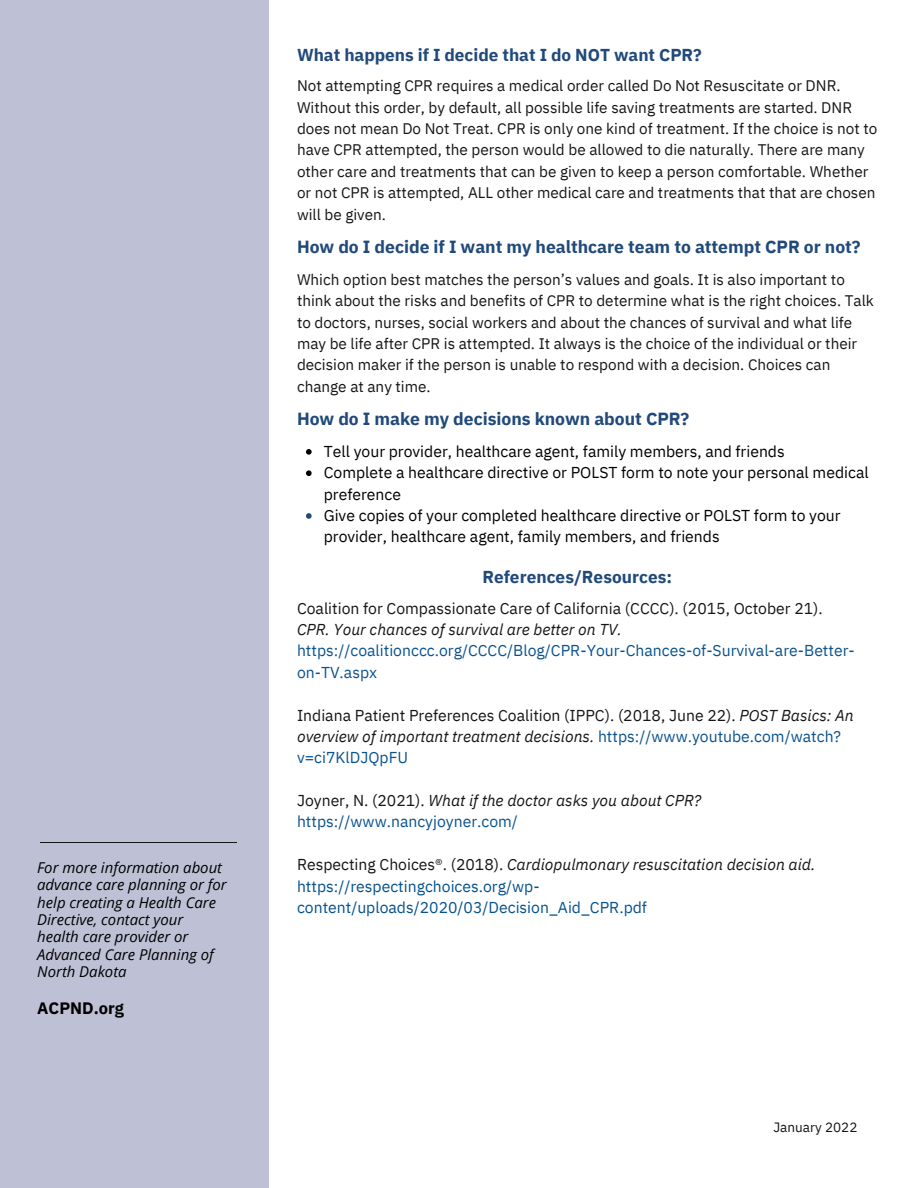
<style>
.page{position:relative;width:918px;height:1188px;background:#fff}
.page>*{position:absolute;margin:0;border:0;box-sizing:border-box;transform-origin:0 0}
.t1{font:700 17.55px "IBM Plex Sans";color:#214a7a}
.t2{font:700 17.25px "IBM Plex Sans";color:#214a7a}
.t3{font:700 16.5px "IBM Plex Sans";color:#000}
.t4{font:15.75px/21.3px "IBM Plex Sans";color:#000}
.t5{font:15.75px/21.3px "IBM Plex Sans";color:#0b538e}
.t6{font:15.75px/21.3px "IBM Plex Sans";color:#171615}
.t7{font:15.75px/21.5px "IBM Plex Sans";color:#05528d}
.t8{font:italic 15.75px/21.3px "IBM Plex Sans";color:#171615}
.t9{font:15.3px/21.3px "IBM Plex Sans";color:#171615}
.t10{font:italic 15px/17.4px "Open Sans";color:#000}
.t11{font:13.5px "IBM Plex Sans";color:#171615}
.s1{color:#171615}
.s2{font-style:italic;color:#171615}
.s3{font-style:italic}
.s4{color:#0b538e}
.s5{font-style:normal}
.s6{font-style:normal;color:#0b538e}
</style>
<div class="page">
<div style="left:0;top:0;width:269px;height:1188px;background:#bec1d6"></div>
<hr style="left:41px;top:842px;width:196px;height:1px;background:#171615">
<svg style="left:306px;top:449px;width:6px;height:6px"></svg>
<svg style="left:306px;top:470px;width:6px;height:6px"></svg>
<svg style="left:306px;top:513px;width:6px;height:6px"></svg>
<p class="t10" style="left:37px;top:859px;width:191px">For more information about advance care planning or for help creating a Health Care<br>Directive, contact your health care provider or<br>Advanced Care Planning of<br>North Dakota</p>
<p class="t3" style="left:37px;top:995px;width:88px">ACPND.org</p>
<p class="t2" style="left:297px;top:43px;width:406px">What happens if I decide that I do NOT want CPR?</p>
<p class="t9" style="left:297px;top:75px;width:582px">Not attempting CPR requires a medical order called Do Not Resuscitate or DNR.<br>Without this order, by default, all possible life saving treatments are started. DNR does not mean Do Not Treat. CPR is only one kind of treatment. If the choice is not to have CPR attempted, the person would be allowed to die naturally. There are many other care and treatments that can be given to keep a person comfortable. Whether or not CPR is attempted, ALL other medical care and treatments that that are chosen will be given.</p>
<p class="t1" style="left:297px;top:235px;width:565px">How do I decide if I want my healthcare team to attempt CPR or not?</p>
<p class="t9" style="left:297px;top:268px;width:578px">Which option best matches the person’s values and goals. It is also important to think about the risks and benefits of CPR to determine what is the right choices. Talk to doctors, nurses, social workers and about the chances of survival and what life may be life after CPR is attempted. It always is the choice of the individual or their decision maker if the person is unable to respond with a decision. Choices can change at any time.</p>
<p class="t1" style="left:297px;top:407px;width:394px">How do I make my decisions known about CPR?</p>
<p class="t4" style="left:324px;top:440px;width:463px">Tell your provider, healthcare agent, family members, and friends</p>
<p class="t4" style="left:324px;top:462px;width:546px">Complete a healthcare directive or POLST form to note your personal medical preference</p>
<p class="t4" style="left:324px;top:504px;width:518px">Give copies of your completed healthcare directive or POLST form to your provider, healthcare agent, family members, and friends</p>
<p class="t2" style="left:482px;top:566px;width:191px">References/Resources:</p>
<p class="t5" style="left:297px;top:597px;width:559px"><span class="s1">Coalition for Compassionate Care of California (CCCC). (2015, October 21).<br></span><span class="s2">CPR. Your chances of survival are better on TV. </span>https://coalitionccc.org/CCCC/Blog/CPR-Your-Chances-of-Survival-are-Better&shy;on-TV.aspx</p>
<p class="t6" style="left:297px;top:704px;width:558px">Indiana Patient Preferences Coalition (IPPC). (2018, June 22). <span class="s3">POST Basics: An overview of important treatment decisions.</span> <span class="s4">https://www.youtube.com/watch? v=ci7KlDJQpFU</span></p>
<p class="t8" style="left:297px;top:790px;width:406px"><span class="s5">Joyner, N. (2021).</span> What if the doctor asks you about CPR? <span class="s6">https://www.nancyjoyner.com/</span></p>
<p class="t7" style="left:297px;top:854px;width:520px"><span class="s1">Respecting Choices®. (2018).</span> <span class="s2">Cardiopulmonary resuscitation decision aid. </span>https://respectingchoices.org/wp&shy;content/uploads/2020/03/Decision_Aid_CPR.pdf</p>
<p class="t11" style="left:773px;top:1118px;width:86px">January 2022</p>
</div>
